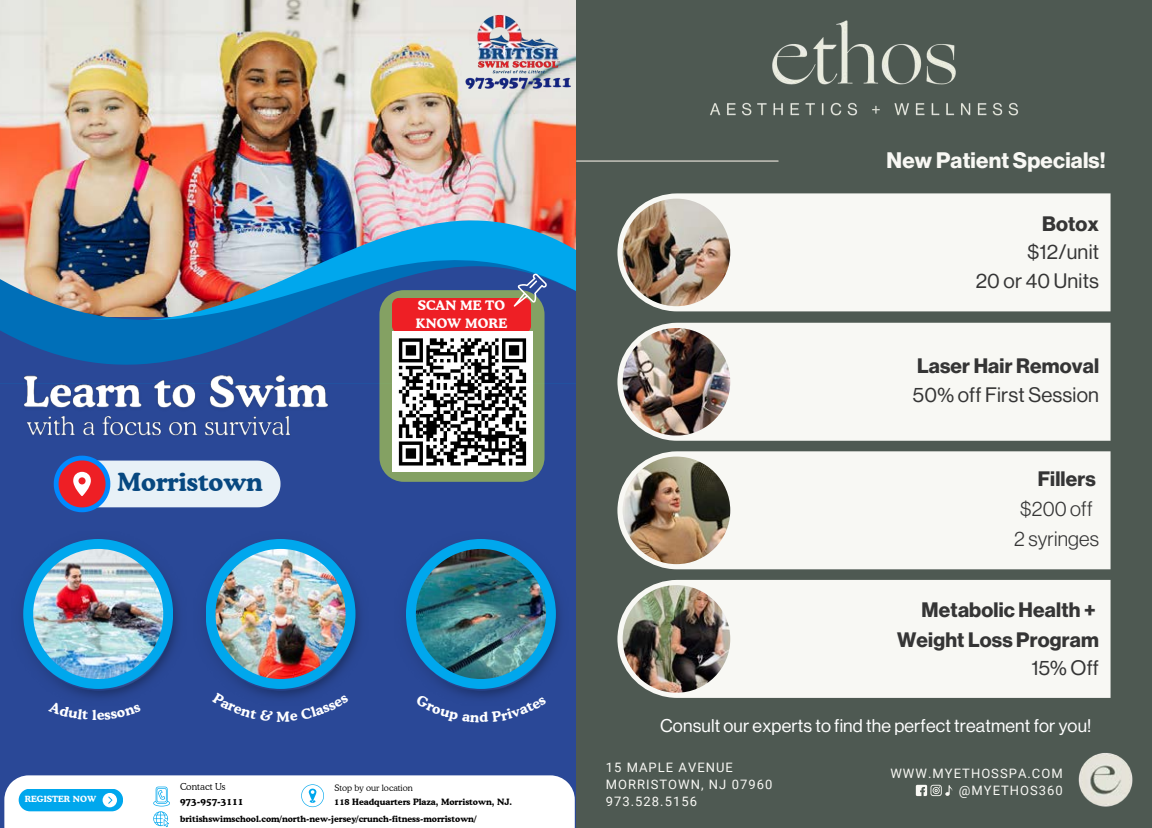
<style>
.page{position:relative;width:1152px;height:828px;background:#fff}
.page>*{position:absolute;margin:0;border:0;box-sizing:border-box;transform-origin:0 0}
.t1{font:700 25px "Cooper BT";color:#074880}
.t2{font:22px "N Haas Grotesk DS Std 75 Bd";letter-spacing:.01em;color:#f8f8f4}
.t3{font:20.6px/28.6px "N Haas Grotesk DS Std 55 Rg";letter-spacing:.01em;color:#353535}
.t4{font:20.6px/29.2px "N Haas Grotesk DS Std 75 Bd";letter-spacing:.01em;color:#353535;text-align:right}
.t5{font:20.6px/30px "N Haas Grotesk DS Std 45 Lt";letter-spacing:.01em;color:#353535}
.t6{font:18px "N Haas Grotesk DS Std 55 Rg";letter-spacing:.01em;color:#fff}
.t7{font:700 14px "Cooper BT";color:#fff}
.t8{font:13px/17.4px "Roboto";letter-spacing:.08em;color:#f8f8f4;text-align:right}
.t9{font:700 13px/18px "Cooper BT";color:#fff}
.t10{font:700 9.4px "Cooper BT";color:#000}
.t11{font:300 9.4px "Cooper BT";color:#000}
.t12{font:700 8.8px/14px "Cooper BT";color:#000}
.t13{font:700 8.6px "Cooper BT";color:#000}
.t14{font:700 8.4px "Cooper BT";color:#fff}
.s1{font-weight:300}
.s2{font-family:"N Haas Grotesk DS Std 75 Bd"}
.s3{font-family:"N Haas Grotesk DS Std 55 Rg"}
</style>
<div class="page">
<div style="left:576px;top:0;width:576px;height:828px;background:#4e5952"></div>
<hr style="left:577px;top:160px;width:201px;height:2px;background:#c5c3bb">
<img style="left:1078px;top:753px;width:55px;height:54px">
<svg style="left:916px;top:785px;width:36px;height:11px"></svg>
<img style="left:710px;top:20px;width:309px;height:96px">
<div style="left:617px;top:451px;width:494px;height:118px;background:#f8f8f4"></div>
<img style="left:623px;top:457px;width:107px;height:107px;border-radius:54px">
<div style="left:617px;top:580px;width:494px;height:118px;background:#f8f8f4"></div>
<img style="left:623px;top:585px;width:107px;height:108px;border-radius:54px">
<div style="left:617px;top:323px;width:494px;height:118px;background:#f8f8f4"></div>
<img style="left:623px;top:328px;width:107px;height:107px;border-radius:53px">
<div style="left:617px;top:193px;width:494px;height:118px;background:#f8f8f4"></div>
<img style="left:623px;top:199px;width:107px;height:107px;border-radius:54px">
<div style="left:0;top:0;width:576px;height:828px;background:#2a4897"></div>
<img style="left:1px;top:0;width:450px;height:100px">
<img style="left:0;top:100px;width:576px;height:58px">
<img style="left:0;top:158px;width:576px;height:298px">
<svg style="left:23px;top:539px;width:150px;height:150px"></svg>
<img style="left:33px;top:549px;width:130px;height:130px">
<img style="left:451px;top:0;width:125px;height:126px">
<svg style="left:4px;top:775px;width:571px;height:53px;background:#e7f5fb"></svg>
<img style="left:19px;top:365px;width:316px;height:53px">
<img style="left:23px;top:410px;width:271px;height:32px">
<svg style="left:379px;top:274px;width:168px;height:208px;background:#92817f"></svg>
<svg style="left:54px;top:456px;width:227px;height:56px"></svg>
<img style="left:206px;top:539px;width:150px;height:162px">
<img style="left:400px;top:539px;width:156px;height:162px">
<p class="t1" style="left:117px;top:466px;width:147px">Morristown</p>
<p class="t9" style="left:416px;top:296px;width:93px">SCAN ME TO<br>KNOW MORE</p>
<p class="t7" style="left:92px;top:706px;width:6px">l</p>
<p class="t14" style="left:25px;top:794px;width:73px">REGISTER NOW</p>
<p class="t11" style="left:180px;top:781px;width:47px">Contact Us</p>
<p class="t10" style="left:180px;top:796px;width:65px">973-957-3111</p>
<p class="t12" style="left:334px;top:780px;width:179px"><span class="s1">Stop by our location<br></span>118 Headquarters Plaza, Morristown, NJ.</p>
<p class="t13" style="left:180px;top:813px;width:298px">britishswimschool.com/north-new-jersey/crunch-fitness-morristown/</p>
<p class="t2" style="left:887px;top:147px;width:221px">New Patient Specials!</p>
<p class="t3" style="left:976px;top:209px;width:125px;text-align:right"><span class="s2">Botox </span>$12/unit<br>20 or 40 Units</p>
<p class="t3" style="left:913px;top:352px;width:188px"><span class="s2">Laser Hair Removal<br></span>50% off First Session</p>
<p class="t5" style="left:1014px;top:464px;width:86px;text-indent:23px"><span class="s2">Fillers </span>$200 off<br>2 syringes</p>
<p class="t4" style="left:897px;top:595px;width:203px">Metabolic Health +<br>Weight Loss Program<br><span class="s3">15% Off</span></p>
<p class="t6" style="left:660px;top:716px;width:433px">Consult our experts to find the perfect treatment for you!</p>
<p class="t8" style="left:606px;top:758px;width:168px;text-align:left">15 MAPLE AVENUE<br>MORRISTOWN, NJ 07960<br>973.528.5156</p>
<p class="t8" style="left:890px;top:764px;width:174px">WWW.MYETHOSSPA.COM @MYETHOS360</p>
</div>
